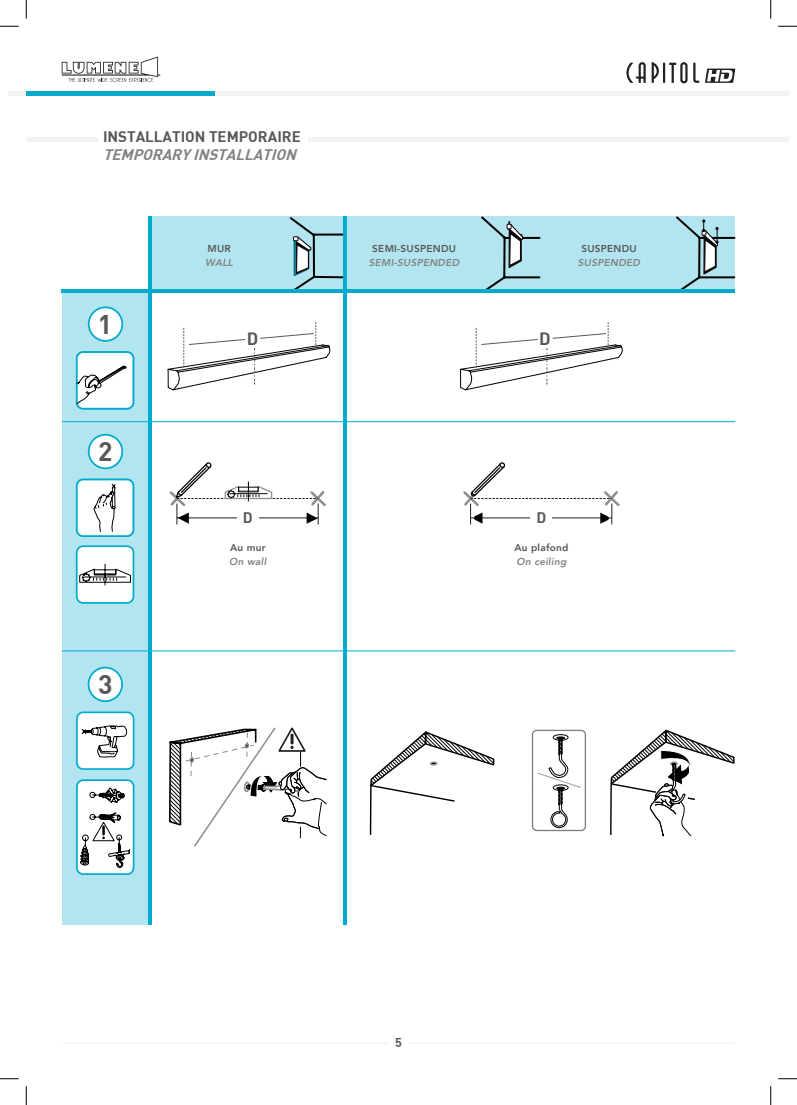
<style>
.page{position:relative;width:797px;height:1105px;background:#fff}
.page>*{position:absolute;margin:0;border:0;box-sizing:border-box;transform-origin:0 0}
.t1{font:26.5px "DIN Bold";color:#57585a}
.t2{font:17.5px "DIN Bold";color:#57585a}
.t3{font:15px "DIN Bold";color:#57585a}
.t4{font:italic 15px "DIN Bold";color:#808285}
.t5{font:12.5px "DIN Bold";color:#57585a}
.t6{font:italic 800 10px "Avenir";letter-spacing:.025em;color:#808285}
.t7{font:800 10px "Avenir";letter-spacing:.025em;color:#57585a}
</style>
<div class="page">
<hr style="left:9px;top:91px;width:17px;height:4px;background:#f3f3f1">
<svg style="left:62px;top:57px;width:98px;height:25px"></svg>
<hr style="left:215px;top:91px;width:573px;height:4px;background:#f3f3f1">
<hr style="left:26px;top:91px;width:189px;height:4px;background:#00abcd">
<hr style="left:62px;top:1042px;width:327px;height:2px;background:#f3f3f1">
<hr style="left:408px;top:1042px;width:327px;height:2px;background:#f3f3f1">
<svg style="left:626px;top:62px;width:73px;height:21px"></svg>
<svg style="left:705px;top:69px;width:30px;height:14px"></svg>
<div style="left:150px;top:217px;width:585px;height:76px;background:#b3e5f0"></div>
<svg style="left:287px;top:216px;width:60px;height:73px"></svg>
<svg style="left:479px;top:216px;width:62px;height:73px"></svg>
<div style="left:26px;top:137px;width:72px;height:5px;background:#f3f3f1"></div>
<div style="left:308px;top:137px;width:480px;height:5px;background:#f3f3f1"></div>
<svg style="left:167px;top:322px;width:163px;height:68px"></svg>
<svg style="left:460px;top:322px;width:163px;height:68px"></svg>
<svg style="left:169px;top:462px;width:157px;height:62px"></svg>
<svg style="left:463px;top:462px;width:157px;height:62px"></svg>
<svg style="left:169px;top:727px;width:158px;height:120px"></svg>
<svg style="left:531px;top:729px;width:55px;height:103px"></svg>
<svg style="left:370px;top:731px;width:125px;height:72px"></svg>
<hr style="left:370px;top:786px;width:1px;height:49px;background:#000">
<svg style="left:610px;top:729px;width:125px;height:108px"></svg>
<hr style="left:148px;top:217px;width:4px;height:708px;background:#00abcd">
<div style="left:62px;top:289px;width:86px;height:636px;background:#b3e5f0"></div>
<div style="left:88px;top:668px;width:34px;height:33px;background:#fff;border-radius:50%"></div>
<div style="left:88px;top:667px;width:35px;height:35px;border:2px solid #00abcd;border-radius:50%"></div>
<hr style="left:62px;top:650px;width:673px;height:1px;background:#00abcd">
<div style="left:77px;top:780px;width:57px;height:94px;background:#fff;border-radius:6px"></div>
<div style="left:76px;top:779px;width:58px;height:96px;border:2px solid #00abcd;border-radius:6px"></div>
<svg style="left:80px;top:787px;width:50px;height:81px"></svg>
<div style="left:77px;top:712px;width:57px;height:57px;background:#fff;border-radius:6px"></div>
<div style="left:76px;top:711px;width:58px;height:59px;border:2px solid #00abcd;border-radius:6px"></div>
<svg style="left:81px;top:726px;width:46px;height:32px"></svg>
<hr style="left:62px;top:289px;width:673px;height:4px;background:#00abcd">
<div style="left:89px;top:307px;width:33px;height:34px;background:#fff;border-radius:50%"></div>
<div style="left:88px;top:306px;width:35px;height:36px;border:2px solid #00abcd;border-radius:50%"></div>
<div style="left:77px;top:352px;width:56px;height:57px;background:#fff;border-radius:6px"></div>
<div style="left:76px;top:351px;width:58px;height:58px;border:2px solid #00abcd;border-radius:6px"></div>
<svg style="left:76px;top:362px;width:50px;height:42px"></svg>
<hr style="left:62px;top:421px;width:673px;height:1px;background:#00abcd">
<div style="left:89px;top:435px;width:33px;height:33px;background:#fff;border-radius:50%"></div>
<div style="left:88px;top:434px;width:35px;height:35px;border:2px solid #00abcd;border-radius:50%"></div>
<div style="left:77px;top:480px;width:56px;height:56px;background:#fff;border-radius:6px"></div>
<div style="left:76px;top:479px;width:58px;height:58px;border:2px solid #00abcd;border-radius:6px"></div>
<svg style="left:93px;top:484px;width:23px;height:48px"></svg>
<div style="left:77px;top:546px;width:56px;height:57px;background:#fff;border-radius:6px"></div>
<div style="left:76px;top:545px;width:58px;height:59px;border:2px solid #00abcd;border-radius:6px"></div>
<svg style="left:79px;top:563px;width:52px;height:23px"></svg>
<hr style="left:343px;top:217px;width:4px;height:708px;background:#00abcd">
<div style="left:530px;top:508px;width:22px;height:28px;background:#fff"></div>
<svg style="left:674px;top:216px;width:62px;height:78px"></svg>
<div style="left:237px;top:508px;width:22px;height:28px;background:#fff"></div>
<svg style="left:0;top:25px;width:19px;height:2px"></svg>
<svg style="left:778px;top:25px;width:19px;height:2px"></svg>
<svg style="left:0;top:1078px;width:19px;height:1px"></svg>
<svg style="left:778px;top:1078px;width:19px;height:1px"></svg>
<svg style="left:25px;top:0;width:2px;height:19px"></svg>
<svg style="left:25px;top:1086px;width:2px;height:19px"></svg>
<svg style="left:770px;top:0;width:1px;height:19px"></svg>
<svg style="left:770px;top:1086px;width:1px;height:19px"></svg>
<h3 class="t3" style="left:103px;top:127px;width:199px">INSTALLATION TEMPORAIRE</h3>
<h3 class="t4" style="left:103px;top:145px;width:199px">TEMPORARYINSTALLATION</h3>
<h1 class="t1" style="left:98px;top:307px;width:16px">1</h1>
<p class="t7" style="left:207px;top:241px;width:25px">MUR</p>
<p class="t6" style="left:205px;top:257px;width:29px">WALL</p>
<p class="t7" style="left:372px;top:241px;width:85px">SEMI-SUSPENDU</p>
<p class="t6" style="left:369px;top:257px;width:92px">SEMI-SUSPENDED</p>
<h2 class="t2" style="left:247px;top:327px;width:13px">D</h2>
<h2 class="t2" style="left:539px;top:327px;width:13px">D</h2>
<p class="t7" style="left:581px;top:241px;width:57px">SUSPENDU</p>
<p class="t6" style="left:578px;top:257px;width:64px">SUSPENDED</p>
<h1 class="t1" style="left:98px;top:434px;width:16px">2</h1>
<h3 class="t3" style="left:243px;top:508px;width:11px">D</h3>
<p class="t7" style="left:230px;top:540px;width:37px">Au mur</p>
<p class="t6" style="left:229px;top:556px;width:39px">On wall</p>
<h3 class="t3" style="left:536px;top:508px;width:11px">D</h3>
<p class="t7" style="left:514px;top:540px;width:56px">Au plafond</p>
<p class="t6" style="left:516px;top:556px;width:51px">On ceiling</p>
<h1 class="t1" style="left:98px;top:667px;width:16px">3</h1>
<p class="t5" style="left:395px;top:1035px;width:8px">5</p>
</div>
